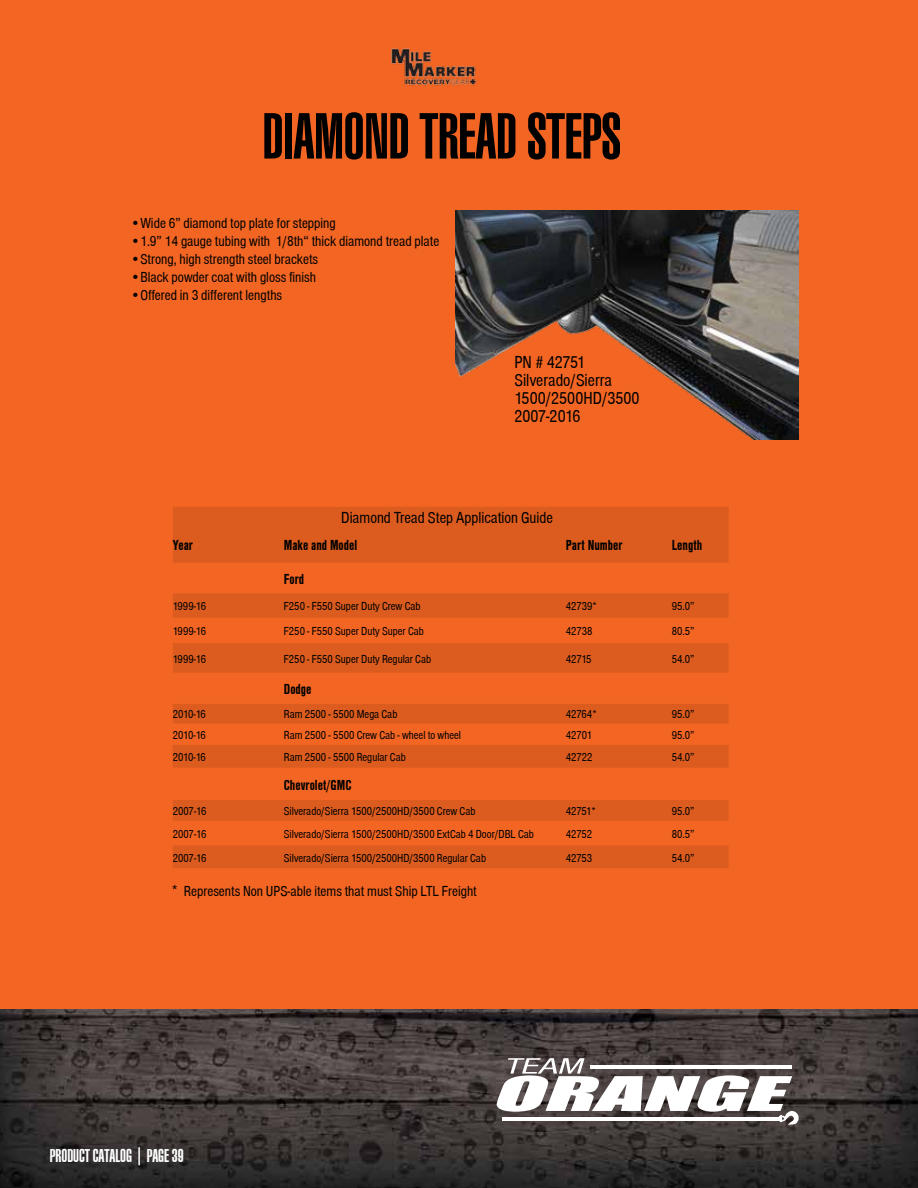
<style>
.page{position:relative;width:918px;height:1188px;background:#fff}
.page>*{position:absolute;margin:0;border:0;box-sizing:border-box;transform-origin:0 0}
.t1{font:900 extra-condensed 63px "Swiss 911 BT";color:#000}
.t2{font:condensed 18px/18px "Nimbus San T";color:#000}
.t3{font:900 extra-condensed 18px "Swiss 911 BT";color:#fff}
.t4{font:condensed 16.5px "Nimbus San T";color:#000}
.t5{font:condensed 15px "Nimbus San T";color:#000}
.t6{font:700 condensed 15px "Nimbus San T";letter-spacing:.005em;color:#000}
.t7{font:condensed 12px "Nimbus San T";color:#000}
.s1{font-size:16.5px}
</style>
<div class="page">
<img style="left:0;top:1009px;width:917px;height:179px">
<svg style="left:497px;top:1058px;width:302px;height:67px"></svg>
<hr style="left:590px;top:1065px;width:202px;height:4px;background:#fff">
<hr style="left:502px;top:1117px;width:279px;height:3px;background:#fff">
<div style="left:0;top:0;width:918px;height:1009px;background:#f26522"></div>
<img style="left:456px;top:211px;width:343px;height:228px">
<svg style="left:173px;top:507px;width:556px;height:361px;fill:#db5c1e"></svg>
<hr style="left:917px;top:0;width:1px;height:1188px;background:#f26522">
<img style="left:391px;top:48px;width:86px;height:38px">
<h1 class="t1" style="left:263px;top:102px;width:360px">DIAMOND TREAD STEPS</h1>
<p class="t5" style="left:130px;top:214px;width:207px">•Wide 6” diamond top plate for stepping</p>
<p class="t5" style="left:130px;top:232px;width:310px">•1.9” 14 gauge tubing with 1/8th“ thick diamond tread plate</p>
<p class="t5" style="left:130px;top:250px;width:189px">•Strong, high strength steel brackets</p>
<p class="t5" style="left:130px;top:268px;width:187px">•Black powder coat with gloss finish</p>
<p class="t5" style="left:130px;top:286px;width:153px">•Offered in 3 different lengths</p>
<h2 class="t2" style="left:514px;top:354px;width:127px">PN # 42751<br>Silverado/Sierra<br>1500/2500HD/3500<br>2007-2016</h2>
<h3 class="t4" style="left:341px;top:509px;width:213px">Diamond Tread Step Application Guide</h3>
<p class="t6" style="left:173px;top:537px;width:22px">Year</p>
<p class="t6" style="left:284px;top:537px;width:75px">Make and Model</p>
<p class="t6" style="left:566px;top:537px;width:58px">Part Number</p>
<p class="t6" style="left:672px;top:537px;width:32px">Length</p>
<p class="t6" style="left:284px;top:571px;width:22px">Ford</p>
<p class="t7" style="left:173px;top:600px;width:35px">1999-16</p>
<p class="t7" style="left:284px;top:600px;width:138px">F250 - F550 Super Duty Crew Cab</p>
<p class="t7" style="left:566px;top:600px;width:32px">42739*</p>
<p class="t7" style="left:672px;top:600px;width:24px">95.0”</p>
<p class="t7" style="left:173px;top:625px;width:35px">1999-16</p>
<p class="t7" style="left:284px;top:625px;width:142px">F250 - F550 Super Duty Super Cab</p>
<p class="t7" style="left:566px;top:625px;width:28px">42738</p>
<p class="t7" style="left:672px;top:625px;width:24px">80.5”</p>
<p class="t7" style="left:173px;top:652px;width:35px">1999-16</p>
<p class="t7" style="left:284px;top:652px;width:149px">F250 - F550 Super Duty Regular Cab</p>
<p class="t7" style="left:566px;top:652px;width:27px">42715</p>
<p class="t7" style="left:672px;top:652px;width:24px">54.0”</p>
<p class="t6" style="left:284px;top:681px;width:29px">Dodge</p>
<p class="t7" style="left:173px;top:708px;width:35px">2010-16</p>
<p class="t7" style="left:284px;top:708px;width:115px">Ram 2500 - 5500 Mega Cab</p>
<p class="t7" style="left:566px;top:708px;width:32px">42764*</p>
<p class="t7" style="left:672px;top:708px;width:24px">95.0”</p>
<p class="t7" style="left:173px;top:729px;width:35px">2010-16</p>
<p class="t7" style="left:284px;top:729px;width:179px">Ram 2500 - 5500 Crew Cab - wheel to wheel</p>
<p class="t7" style="left:566px;top:729px;width:28px">42701</p>
<p class="t7" style="left:672px;top:729px;width:24px">95.0”</p>
<p class="t7" style="left:173px;top:751px;width:35px">2010-16</p>
<p class="t7" style="left:284px;top:751px;width:123px">Ram 2500 - 5500 Regular Cab</p>
<p class="t7" style="left:566px;top:751px;width:28px">42722</p>
<p class="t7" style="left:672px;top:751px;width:24px">54.0”</p>
<p class="t6" style="left:284px;top:777px;width:61px">Chevrolet/GMC</p>
<p class="t7" style="left:173px;top:805px;width:35px">2007-16</p>
<p class="t7" style="left:284px;top:805px;width:193px">Silverado/Sierra 1500/2500HD/3500 Crew Cab</p>
<p class="t7" style="left:566px;top:805px;width:32px">42751*</p>
<p class="t7" style="left:672px;top:805px;width:24px">95.0”</p>
<p class="t7" style="left:173px;top:827px;width:35px">2007-16</p>
<p class="t7" style="left:284px;top:827px;width:252px">Silverado/Sierra 1500/2500HD/3500 ExtCab 4 Door/DBL Cab</p>
<p class="t7" style="left:566px;top:827px;width:28px">42752</p>
<p class="t7" style="left:672px;top:827px;width:24px">80.5”</p>
<p class="t7" style="left:173px;top:851px;width:35px">2007-16</p>
<p class="t7" style="left:284px;top:851px;width:204px">Silverado/Sierra 1500/2500HD/3500 Regular Cab</p>
<p class="t7" style="left:566px;top:851px;width:28px">42753</p>
<p class="t7" style="left:672px;top:851px;width:24px">54.0”</p>
<p class="t5" style="left:172px;top:883px;width:306px"><span class="s1">*</span> Represents Non UPS-able items that must Ship LTL Freight</p>
<h2 class="t3" style="left:50px;top:1146px;width:135px">PRODUCT CATALOG | PAGE 39</h2>
</div>
